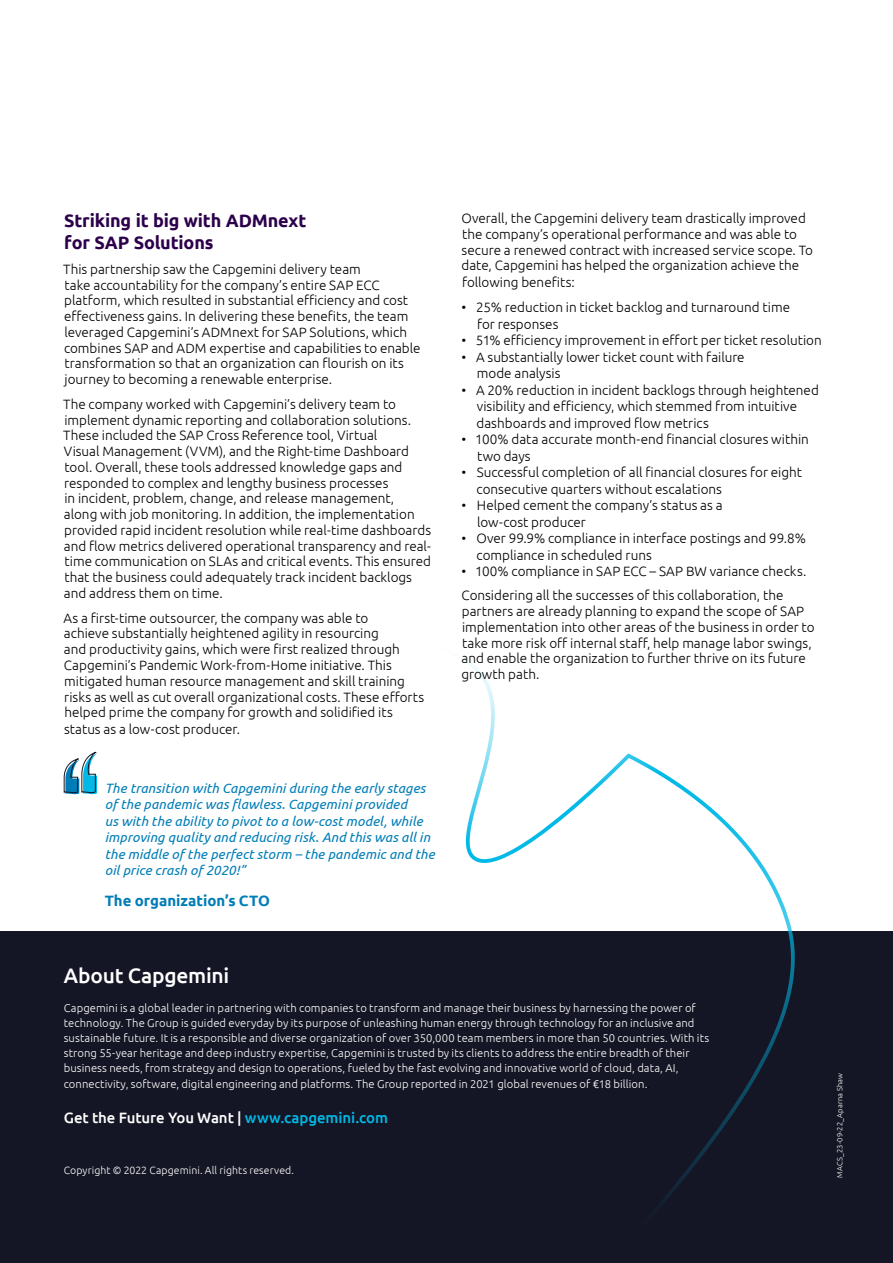
<style>
.page{position:relative;width:893px;height:1263px;background:#fff}
.page>*{position:absolute;margin:0;border:0;box-sizing:border-box;transform-origin:0 0}
.t1{font:500 21px "Ubuntu";letter-spacing:-.015em;color:#fff}
.t2{font:700 18px/22.5px "Ubuntu";letter-spacing:-.01em;color:#2c004b}
.t3{font:500 15px "Ubuntu";letter-spacing:-.005em;color:#fff}
.t4{font:700 15px "Ubuntu";color:#007db7}
.t5{font:300 13.5px/15.8px "Ubuntu";color:#000}
.t6{font:italic 13.5px/16.5px "Ubuntu";letter-spacing:.01em;color:#007db7}
.t7{font:300 11.25px/15px "Ubuntu";letter-spacing:.01em;color:#fff}
.t8{font:300 10.5px "Ubuntu";letter-spacing:.01em;color:#fff}
.t9{font:300 7.5px "Ubuntu";letter-spacing:.015em;color:#fff}
.s1{color:#000}
.s2{color:#00b9e7}
</style>
<div class="page">
<svg style="left:63px;top:751px;width:34px;height:43px"></svg>
<div style="left:0;top:931px;width:893px;height:332px;background:#151625"></div>
<svg style="left:465px;top:662px;width:330px;height:542px"></svg>
<h2 class="t2" style="left:64px;top:209px;width:244px">Striking it big with ADMnext for SAP Solutions</h2>
<p class="t5" style="left:63px;top:261px;width:359px">This partnership saw the Capgemini delivery team<br>take accountability for the company’s entire SAP ECC platform, which resulted in substantial efficiency and cost effectiveness gains. In delivering these benefits, the team leveraged Capgemini’s ADMnext for SAP Solutions, which combines SAP and ADM expertise and capabilities to enable transformation so that an organization can flourish on its journey to becoming a renewable enterprise.</p>
<p class="t5" style="left:63px;top:396px;width:369px">The company worked with Capgemini’s delivery team to implement dynamic reporting and collaboration solutions.<br>These included the SAP Cross Reference tool, Virtual<br>Visual Management (VVM), and the Right-time Dashboard tool. Overall, these tools addressed knowledge gaps and responded to complex and lengthy business processes<br>in incident, problem, change, and release management,<br>along with job monitoring. In addition, the implementation provided rapid incident resolution while real-time dashboards and flow metrics delivered operational transparency and real&shy;time communication on SLAs and critical events. This ensured that the business could adequately track incident backlogs and address them on time.</p>
<p class="t5" style="left:64px;top:610px;width:362px">As a first-time outsourcer, the company was able to<br>achieve substantially heightened agility in resourcing<br>and productivity gains, which were first realized through Capgemini’s Pandemic Work-from-Home initiative. This mitigated human resource management and skill training risks as well as cut overall organizational costs. These efforts helped prime the company for growth and solidified its status as a low-cost producer.</p>
<p class="t6" style="left:105px;top:779px;width:331px">The transition with Capgemini during the early stages of the pandemic was flawless. Capgemini provided<br>us with the ability to pivot to a low-cost model, while improving quality and reducing risk. And this was all in the middle of the perfect storm – the pandemic and the oil price crash of 2020!”</p>
<p class="t4" style="left:105px;top:892px;width:167px">The organization’s CTO</p>
<p class="t5" style="left:461px;top:210px;width:353px">Overall, the Capgemini delivery team drastically improved the company’s operational performance and was able to secure a renewed contract with increased service scope. To date, Capgemini has helped the organization achieve the following benefits:</p>
<p class="t5" style="left:477px;top:299px;width:315px;line-height:16.5px;text-indent:-16px">• 25% reduction in ticket backlog and turnaround time for responses</p>
<p class="t5" style="left:461px;top:332px;width:362px">• 51% efficiency improvement in effort per ticket resolution</p>
<p class="t5" style="left:477px;top:349px;width:269px;line-height:16.5px;text-indent:-15px">• A substantially lower ticket count with failure mode analysis</p>
<p class="t5" style="left:477px;top:382px;width:344px;line-height:16.5px;text-indent:-15px">• A 20% reduction in incident backlogs through heightened visibility and efficiency, which stemmed from intuitive dashboards and improved flow metrics</p>
<p class="t5" style="left:477px;top:431px;width:333px;line-height:16.5px;text-indent:-16px">• 100% data accurate month-end financial closures within two days</p>
<p class="t5" style="left:477px;top:464px;width:327px;line-height:16.5px;text-indent:-15px">• Successful completion of all financial closures for eight consecutive quarters without escalations</p>
<p class="t5" style="left:477px;top:497px;width:247px;line-height:16.5px;text-indent:-16px">• Helped cement the company’s status as a low-cost producer</p>
<p class="t5" style="left:477px;top:530px;width:331px;line-height:16.5px;text-indent:-15px">• Over 99.9% compliance in interface postings and 99.8% compliance in scheduled runs</p>
<p class="t5" style="left:461px;top:558px;width:346px;line-height:24.8px">• 100% compliance in SAP ECC – SAP BW variance checks.<br>Considering all the successes of this collaboration, the</p>
<p class="t5" style="left:461px;top:603px;width:355px">partners are already planning to expand the scope of SAP implementation into other areas of the business in order to take more risk off internal staff, help manage labor swings, and enable the organization to further thrive on its future growth path.</p>
<h1 class="t1" style="left:64px;top:962px;width:167px">About Capgemini</h1>
<p class="t7" style="left:64px;top:1000px;width:647px">Capgemini is a global leader in partnering with companies to transform and manage their business by harnessing the power of technology. The Group is guided everyday by its purpose of unleashing human energy through technology for an inclusive and sustainable future. It is a responsible and diverse organization of over 350,000 team members in more than 50 countries. With its strong 55-year heritage and deep industry expertise, Capgemini is trusted by its clients to address the entire breadth of their business needs, from strategy and design to operations, fueled by the fast evolving and innovative world of cloud, data, AI,</p>
<p class="t7" style="left:64px;top:1076px;width:588px">connectivity, software, digital engineering and platforms. The Group reported in 2021 global revenues of €18 billion.<span class="s1">.</span></p>
<p class="t3" style="left:64px;top:1108px;width:326px">Get the Future You Want | <span class="s2">www.capgemini.com</span></p>
<p class="t8" style="left:64px;top:1164px;width:232px">Copyright © 2022 Capgemini. All rights reserved.</p>
<p class="t9" style="left:835px;top:1178px;width:106px;rotate:-90deg">MACS_23-09-22_Aparna Shaw</p>
</div>
